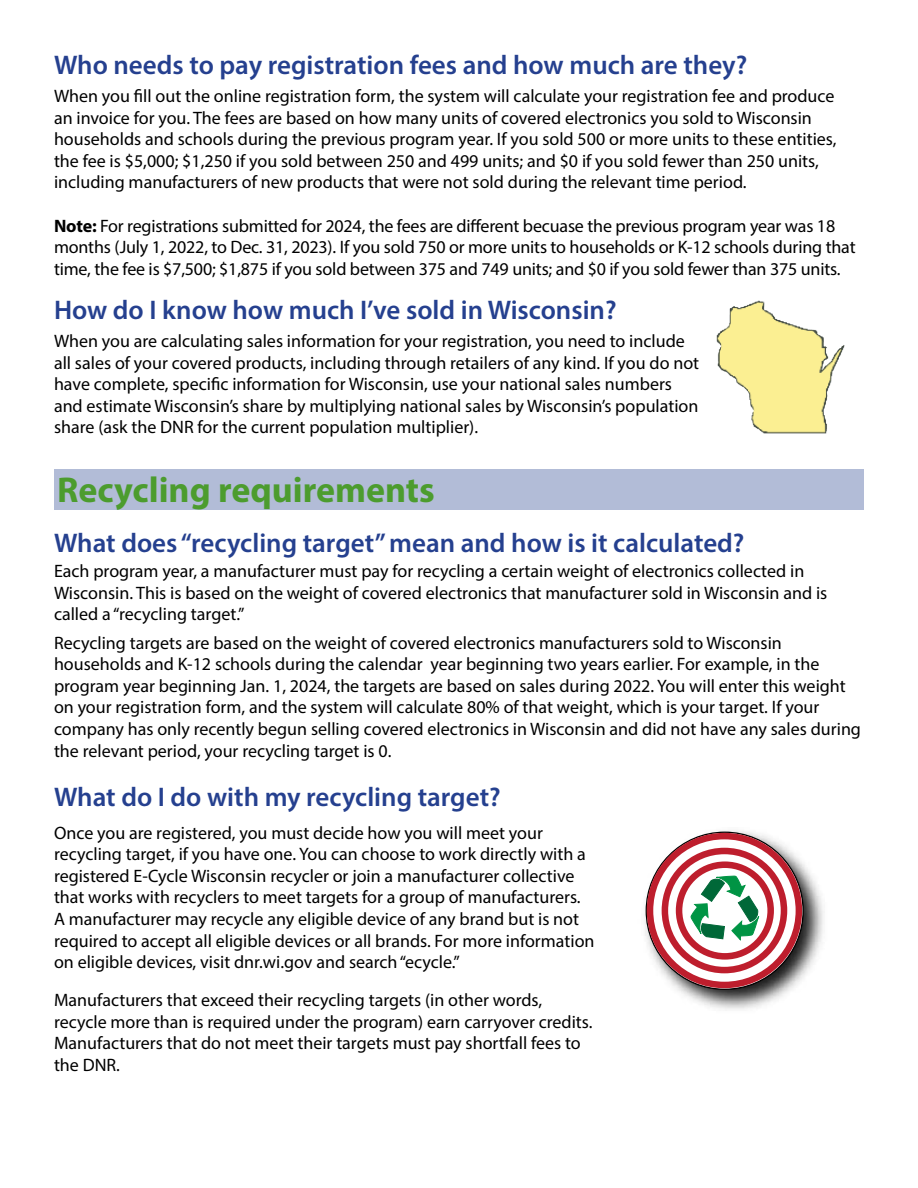
<style>
.page{position:relative;width:918px;height:1188px;background:#fff}
.page>*{position:absolute;margin:0;border:0;box-sizing:border-box;transform-origin:0 0}
.t1{font:700 36px "Myriad Pro";color:#4c9c2e}
.t2{font:600 27px "Myriad Pro";color:#25408f}
.t3{font:18px/21.6px "Myriad Pro";color:#000}
.s1{font-weight:700}
</style>
<div class="page">
<div style="left:54px;top:469px;width:810px;height:41px;background:#b2bcd7"></div>
<img style="left:645px;top:831px;width:179px;height:179px">
<svg style="left:646px;top:832px;width:157px;height:157px"></svg>
<svg style="left:691px;top:875px;width:69px;height:65px"></svg>
<div style="left:676px;top:861px;width:98px;height:99px;border:7px solid #be1e2d;border-radius:50%"></div>
<div style="left:662px;top:848px;width:125px;height:125px;border:7px solid #be1e2d;border-radius:50%"></div>
<div style="left:647px;top:833px;width:155px;height:155px;border:7px solid #be1e2d;border-radius:50%"></div>
<img style="left:716px;top:300px;width:129px;height:134px">
<h2 class="t2" style="left:54px;top:48px;width:695px">Who needs to pay registration fees and how much are they?</h2>
<p class="t3" style="left:54px;top:85px;width:784px">When you fill out the online registration form, the system will calculate your registration fee and produce an invoice for you. The fees are based on how many units of covered electronics you sold to Wisconsin households and schools during the previous program year. If you sold 500 or more units to these entities, the fee is $5,000; $1,250 if you sold between 250 and 499 units; and $0 if you sold fewer than 250 units, including manufacturers of new products that were not sold during the relevant time period.</p>
<p class="t3" style="left:54px;top:215px;width:803px"><span class="s1">Note:</span> For registrations submitted for 2024, the fees are different becuase the previous program year was 18 months (July 1, 2022, to Dec. 31, 2023). If you sold 750 or more units to households or K-12 schools during that time, the fee is $7,500; $1,875 if you sold between 375 and 749 units; and $0 if you sold fewer than 375 units.</p>
<h2 class="t2" style="left:54px;top:293px;width:564px">How do I know how much I’ve sold in Wisconsin?</h2>
<p class="t3" style="left:54px;top:330px;width:647px">When you are calculating sales information for your registration, you need to include all sales of your covered products, including through retailers of any kind. If you do not have complete, specific information for Wisconsin, use your national sales numbers and estimate Wisconsin’s share by multiplying national sales by Wisconsin’s population share (ask the DNR for the current population multiplier).</p>
<h1 class="t1" style="left:57px;top:467px;width:379px">Recycling requirements</h1>
<h2 class="t2" style="left:54px;top:525px;width:692px">What does “recycling target” mean and how is it calculated?</h2>
<p class="t3" style="left:54px;top:560px;width:775px">Each program year, a manufacturer must pay for recycling a certain weight of electronics collected in<br>Wisconsin. This is based on the weight of covered electronics that manufacturer sold in Wisconsin and is called a “recycling target.”</p>
<p class="t3" style="left:54px;top:631px;width:809px">Recycling targets are based on the weight of covered electronics manufacturers sold to Wisconsin households and K-12 schools during the calendar year beginning two years earlier. For example, in the program year beginning Jan. 1, 2024, the targets are based on sales during 2022. You will enter this weight on your registration form, and the system will calculate 80% of that weight, which is your target. If your company has only recently begun selling covered electronics in Wisconsin and did not have any sales during the relevant period, your recycling target is 0.</p>
<h2 class="t2" style="left:54px;top:780px;width:448px">What do I do with my recycling target?</h2>
<p class="t3" style="left:54px;top:822px;width:542px">Once you are registered, you must decide how you will meet your recycling target, if you have one. You can choose to work directly with a registered E-Cycle Wisconsin recycler or join a manufacturer collective that works with recyclers to meet targets for a group of manufacturers.<br>A manufacturer may recycle any eligible device of any brand but is not required to accept all eligible devices or all brands. For more information on eligible devices, visit dnr.wi.gov and search “ecycle.”</p>
<p class="t3" style="left:54px;top:989px;width:540px">Manufacturers that exceed their recycling targets (in other words, recycle more than is required under the program) earn carryover credits.<br>Manufacturers that do not meet their targets must pay shortfall fees to the DNR.</p>
</div>
